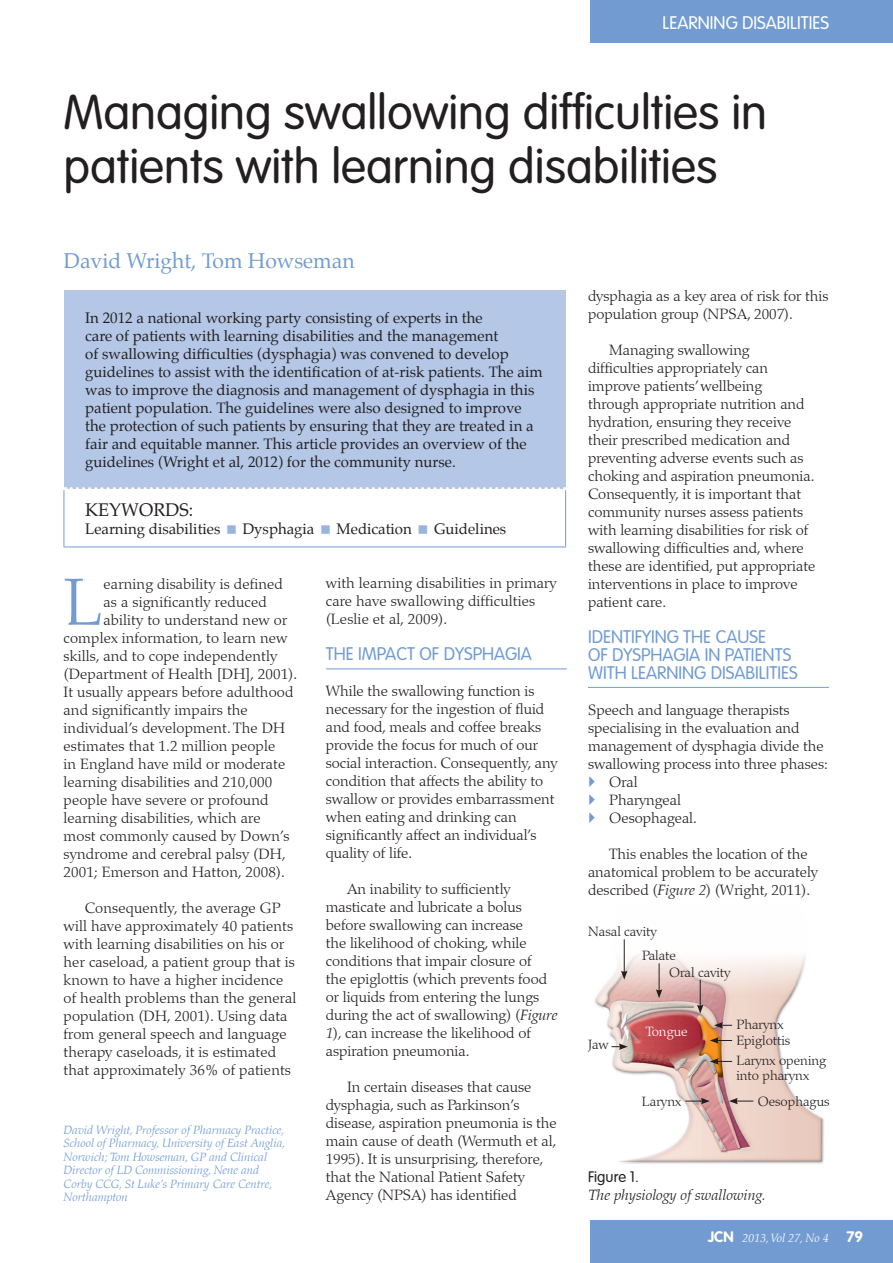
<style>
.page{position:relative;width:893px;height:1263px;background:#fff}
.page>*{position:absolute;margin:0;border:0;box-sizing:border-box;transform-origin:0 0}
.Body_text{font:300 66.45px "Palatino";color:#729cd1}
.t1{font:300 48px/54px "VAG Rounded";color:#231f20}
.Author{font:21px "Palatino";color:#729cd1}
.A_Header{font:300 18px/18px "VAG Rounded";color:#729cd1}
.Body_text-2{font:300 18px "VAG Rounded";color:#fff}
.KEYWORDS_title{font:18px "Palatino";color:#231f20}
.Body_text-3{font:300 15px/18px "Palatino";color:#231f20}
.Stand_first{font:15px/18px "Palatino";color:#231f20}
.Key_words_words{font:15px "Palatino";color:#231f20}
.Caption_body{font:italic 300 15px "Palatino";color:#231f20}
.Caption_head{font:300 15px "VAG Rounded";color:#231f20}
.t2{font:300 13.5px/15px "Palatino";color:#231f20}
.t3{font:300 13.5px "Palatino";color:#fff}
.Author_s_details{font:italic 300 12px/13.5px "Palatino";color:#729cd1}
.t4{font:italic 300 12px "Palatino";color:#fff}
.s1{font-style:italic}
.s2{font-family:"VAG Rounded";font-weight:700;font-style:normal;font-size:15px}
</style>
<div class="page">
<div style="left:590px;top:1220px;width:303px;height:43px;background:#729cd1"></div>
<div style="left:590px;top:0;width:303px;height:43px;background:#729cd1"></div>
<hr style="left:326px;top:669px;width:241px;height:1px;background:#729cd1">
<hr style="left:588px;top:687px;width:241px;height:1px;background:#729cd1">
<div style="left:64px;top:290px;width:502px;height:199px;background:#b4c7e6"></div>
<svg style="left:65px;top:487px;width:500px;height:2px"></svg>
<hr style="left:64px;top:490px;width:1px;height:57px;background:#729cd1">
<hr style="left:565px;top:490px;width:1px;height:57px;background:#729cd1">
<hr style="left:64px;top:547px;width:502px;height:1px;background:#729cd1">
<img style="left:594px;top:939px;width:230px;height:225px">
<hr style="left:624px;top:939px;width:1px;height:34px;background:#231f20">
<svg style="left:621px;top:971px;width:6px;height:9px"></svg>
<svg style="left:697px;top:980px;width:6px;height:33px"></svg>
<svg style="left:656px;top:963px;width:6px;height:35px"></svg>
<svg style="left:714px;top:1022px;width:18px;height:6px"></svg>
<svg style="left:710px;top:1037px;width:22px;height:7px"></svg>
<svg style="left:710px;top:1058px;width:22px;height:7px"></svg>
<svg style="left:729px;top:1098px;width:24px;height:6px"></svg>
<svg style="left:685px;top:1098px;width:25px;height:6px"></svg>
<svg style="left:611px;top:1043px;width:17px;height:7px"></svg>
<p class="Body_text-2" style="left:663px;top:12px;width:168px">LEARNING DISABILITIES</p>
<p class="t1" style="left:64px;top:87px;width:705px">Managing swallowing difficulties in patients with learning disabilities</p>
<p class="Author" style="left:64px;top:244px;width:292px">David Wright, Tom Howseman</p>
<p class="Stand_first" style="left:85px;top:309px;width:459px">In 2012 a national working party consisting of experts in the<br>care of patients with learning disabilities and the management<br>of swallowing difficulties (dysphagia) was convened to develop guidelines to assist with the identification of at-risk patients. The aim was to improve the diagnosis and management of dysphagia in this patient population. The guidelines were also designed to improve the protection of such patients by ensuring that they are treated in a fair and equitable manner. This article provides an overview of the guidelines (Wright et al, 2012) for the community nurse.</p>
<p class="KEYWORDS_title" style="left:85px;top:495px;width:110px">KEYWORDS:</p>
<p class="Key_words_words" style="left:85px;top:517px;width:137px">Learning disabilities</p>
<p class="Key_words_words" style="left:243px;top:517px;width:73px">Dysphagia</p>
<p class="Key_words_words" style="left:337px;top:517px;width:77px">Medication</p>
<p class="Key_words_words" style="left:434px;top:517px;width:74px">Guidelines</p>
<p class="Body_text" style="left:64px;top:564px;width:41px">L</p>
<p class="Body_text-3" style="left:104px;top:575px;width:181px">earning disability is defined</p>
<p class="Body_text-3" style="left:104px;top:593px;width:165px">as a significantly reduced</p>
<p class="Body_text-3" style="left:104px;top:611px;width:185px">ability to understand new or</p>
<p class="Body_text-3" style="left:64px;top:629px;width:225px">complex information, to learn new</p>
<p class="Body_text-3" style="left:64px;top:647px;width:215px">skills, and to cope independently</p>
<p class="Body_text-3" style="left:64px;top:665px;width:235px">(Department of Health [DH], 2001).</p>
<p class="Body_text-3" style="left:64px;top:683px;width:231px">It usually appears before adulthood</p>
<p class="Body_text-3" style="left:64px;top:701px;width:186px">and significantly impairs the</p>
<p class="Body_text-3" style="left:64px;top:719px;width:223px">individual’s development. The DH</p>
<p class="Body_text-3" style="left:64px;top:737px;width:213px">estimates that 1.2 million people</p>
<p class="Body_text-3" style="left:64px;top:755px;width:223px">in England have mild or moderate</p>
<p class="Body_text-3" style="left:64px;top:773px;width:210px">learning disabilities and 210,000</p>
<p class="Body_text-3" style="left:64px;top:791px;width:206px">people have severe or profound</p>
<p class="Body_text-3" style="left:64px;top:809px;width:199px">learning disabilities, which are</p>
<p class="Body_text-3" style="left:64px;top:827px;width:227px">most commonly caused by Down’s</p>
<p class="Body_text-3" style="left:64px;top:845px;width:224px">syndrome and cerebral palsy (DH,</p>
<p class="Body_text-3" style="left:64px;top:863px;width:223px">2001; Emerson and Hatton, 2008).</p>
<p class="Body_text-3" style="left:64px;top:899px;width:234px;text-indent:21px">Consequently, the average GP will have approximately 40 patients with learning disabilities on his or her caseload, a patient group that is known to have a higher incidence of health problems than the general population (DH, 2001). Using data from general speech and language therapy caseloads, it is estimated that approximately 36% of patients</p>
<p class="Author_s_details" style="left:64px;top:1123px;width:223px">David Wright, Professor of Pharmacy Practice,<br>School of Pharmacy, University of East Anglia,</p>
<p class="Author_s_details" style="left:64px;top:1150px;width:210px">Norwich; Tom Howseman, GP and Clinical Director of LD Commissioning, Nene and Corby CCG, St Luke’s Primary Care Centre, Northampton</p>
<p class="Body_text-3" style="left:326px;top:574px;width:232px">with learning disabilities in primary care have swallowing difficulties (Leslie et al, 2009).</p>
<p class="A_Header" style="left:326px;top:645px;width:207px">THE IMPACT OF DYSPHAGIA</p>
<p class="Body_text-3" style="left:326px;top:682px;width:233px">While the swallowing function is necessary for the ingestion of fluid and food, meals and coffee breaks provide the focus for much of our social interaction. Consequently, any condition that affects the ability to swallow or provides embarrassment when eating and drinking can significantly affect an individual’s quality of life.</p>
<p class="Body_text-3" style="left:326px;top:880px;width:233px;text-indent:21px">An inability to sufficiently masticate and lubricate a bolus before swallowing can increase<br>the likelihood of choking, while conditions that impair closure of<br>the epiglottis (which prevents food or liquids from entering the lungs during the act of swallowing) (<span class="s1">Figure<br>1</span>), can increase the likelihood of aspiration pneumonia.</p>
<p class="Body_text-3" style="left:326px;top:1078px;width:232px;text-indent:21px">In certain diseases that cause dysphagia, such as Parkinson’s disease, aspiration pneumonia is the main cause of death (Wermuth et al, 1995). It is unsurprising, therefore, that the National Patient Safety Agency (NPSA) has identified</p>
<p class="Body_text-3" style="left:588px;top:287px;width:242px">dysphagia as a key area of risk for this population group (NPSA, 2007).</p>
<p class="Body_text-3" style="left:588px;top:341px;width:229px;text-indent:21px">Managing swallowing difficulties appropriately can improve patients’ wellbeing through appropriate nutrition and hydration, ensuring they receive their prescribed medication and preventing adverse events such as choking and aspiration pneumonia.<br>Consequently, it is important that community nurses assess patients with learning disabilities for risk of swallowing difficulties and, where these are identified, put appropriate interventions in place to improve patient care.</p>
<p class="A_Header" style="left:588px;top:628px;width:211px">IDENTIFYING THE CAUSE<br>OF DYSPHAGIA IN PATIENTS<br>WITH LEARNING DISABILITIES</p>
<p class="Body_text-3" style="left:588px;top:701px;width:241px">Speech and language therapists specialising in the evaluation and management of dysphagia divide the swallowing process into three phases:</p>
<p class="Body_text-3" style="left:609px;top:773px;width:30px">Oral</p>
<p class="Body_text-3" style="left:609px;top:791px;width:73px">Pharyngeal</p>
<p class="Body_text-3" style="left:609px;top:809px;width:89px">Oesophageal.</p>
<p class="Body_text-3" style="left:588px;top:845px;width:232px;text-indent:21px">This enables the location of the anatomical problem to be accurately described (<span class="s1">Figure 2</span>) (Wright, 2011).</p>
<p class="t2" style="left:588px;top:924px;width:70px">Nasal cavity</p>
<p class="t2" style="left:642px;top:948px;width:35px">Palate</p>
<p class="t2" style="left:588px;top:1037px;width:22px">Jaw</p>
<p class="t2" style="left:669px;top:965px;width:63px">Oral cavity</p>
<p class="t3" style="left:646px;top:1024px;width:43px">Tongue</p>
<p class="t2" style="left:736px;top:1017px;width:48px">Pharynx</p>
<p class="t2" style="left:736px;top:1033px;width:56px">Epiglottis</p>
<p class="t2" style="left:736px;top:1053px;width:91px">Larynx opening into pharynx</p>
<p class="t2" style="left:642px;top:1094px;width:41px">Larynx</p>
<p class="t2" style="left:758px;top:1094px;width:73px">Oesophagus</p>
<p class="Caption_head" style="left:588px;top:1168px;width:52px">Figure 1.</p>
<p class="Caption_body" style="left:588px;top:1186px;width:179px">The physiology of swallowing.</p>
<p class="t4" style="left:708px;top:1231px;width:157px"><span class="s2">JCN</span> 2013, Vol 27, No 4 <span class="s2">79</span></p>
</div>
